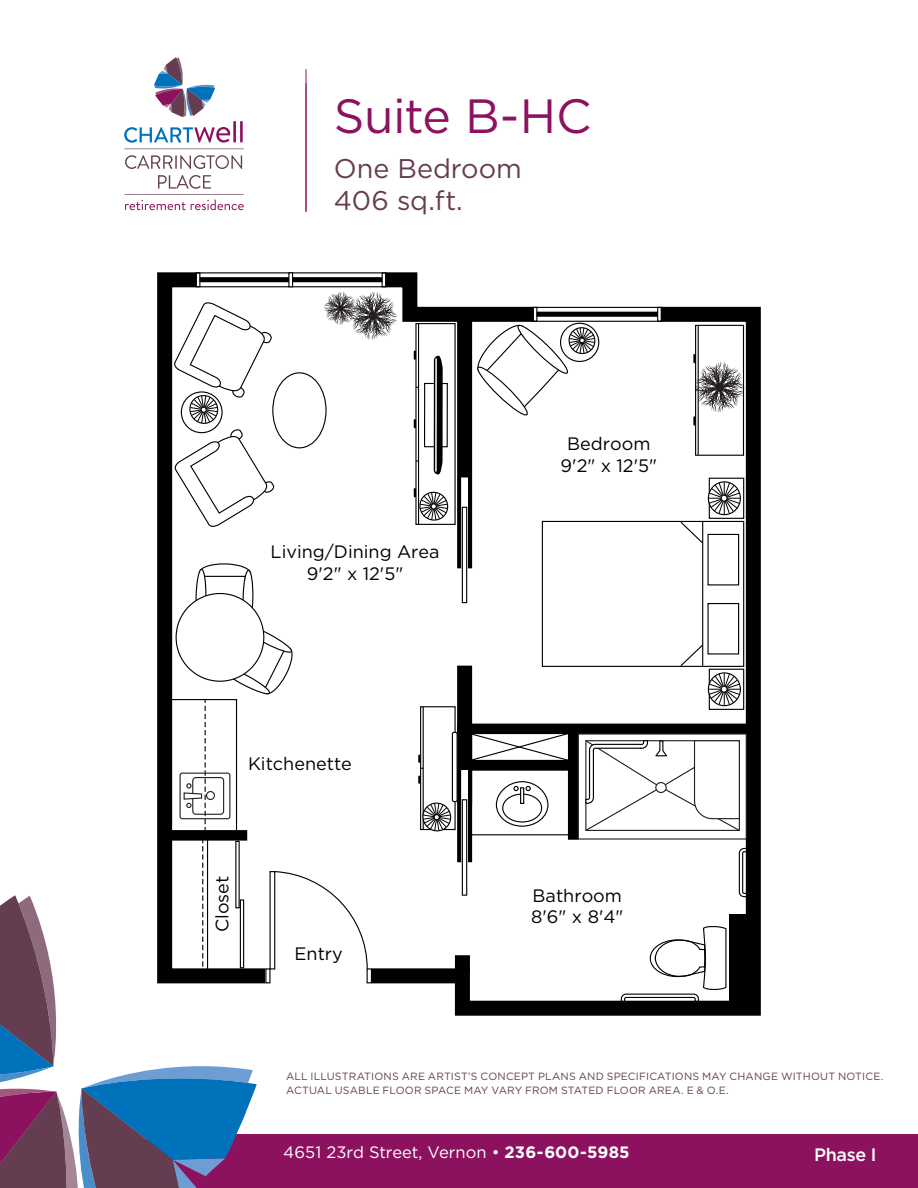
<style>
.page{position:relative;width:918px;height:1188px;background:#fff}
.page>*{position:absolute;margin:0;border:0;box-sizing:border-box;transform-origin:0 0}
.t1{font:48px "Gotham HTF";letter-spacing:-.015em;color:#8c1260}
.t2{font:27px/31.5px "Gotham HTF";color:#653d51}
.t3{font:18px/21.6px "Gotham HTF";color:#020202;text-align:center}
.t4{font:18px "Gotham HTF";color:#000100}
.t5{font:500 18px "Gotham HTF";letter-spacing:-.02em;color:#fff}
.t6{font:18px "Gotham HTF";color:#000}
.t7{font:16.5px "Gotham HTF";letter-spacing:.005em;color:#fff}
.t8{font:10.5px/13.5px "Gotham HTF";letter-spacing:.015em;color:#653d51}
.s1{color:#000100}
.s2{font-weight:700}
</style>
<div class="page">
<div style="left:147px;top:1134px;width:771px;height:54px;background:#8c1260"></div>
<hr style="left:306px;top:69px;width:1px;height:143px;background:#8c1260">
<svg style="left:124px;top:127px;width:106px;height:16px"></svg>
<hr style="left:233px;top:121px;width:3px;height:21px;background:#8c1260">
<hr style="left:240px;top:121px;width:3px;height:21px;background:#8c1260">
<svg style="left:154px;top:57px;width:61px;height:60px"></svg>
<svg style="left:124px;top:149px;width:120px;height:20px"></svg>
<svg style="left:124px;top:175px;width:120px;height:35px"></svg>
<div style="left:196px;top:272px;width:190px;height:15px;border:1px solid #000"></div>
<div style="left:200px;top:277px;width:182px;height:5px;background:#000"></div>
<hr style="left:289px;top:273px;width:4px;height:14px;background:#fff">
<div style="left:288px;top:272px;width:5px;height:15px;border:1px solid #000"></div>
<svg style="left:157px;top:272px;width:124px;height:712px"></svg>
<svg style="left:366px;top:306px;width:395px;height:710px"></svg>
<div style="left:455px;top:955px;width:15px;height:16px;background:#000"></div>
<div style="left:457px;top:724px;width:15px;height:138px;background:#000"></div>
<div style="left:457px;top:666px;width:15px;height:138px;background:#000"></div>
<div style="left:469px;top:724px;width:279px;height:10px;background:#000"></div>
<div style="left:568px;top:731px;width:10px;height:109px;background:#000"></div>
<div style="left:467px;top:760px;width:103px;height:10px;background:#000"></div>
<div style="left:168px;top:830px;width:79px;height:11px;background:#000"></div>
<svg style="left:266px;top:969px;width:4px;height:14px"></svg>
<hr style="left:367px;top:969px;width:4px;height:14px;background:#fff">
<div style="left:367px;top:968px;width:5px;height:15px;border:1px solid #000"></div>
<svg style="left:274px;top:870px;width:94px;height:100px"></svg>
<svg style="left:472px;top:734px;width:96px;height:26px"></svg>
<svg style="left:0;top:841px;width:257px;height:347px"></svg>
<div style="left:180px;top:773px;width:50px;height:46px;border:1px solid #231f20;border-radius:2px"></div>
<div style="left:170px;top:699px;width:67px;height:133px;border:1px solid #000"></div>
<div style="left:578px;top:733px;width:169px;height:107px;border:1px solid #231f20"></div>
<svg style="left:584px;top:739px;width:157px;height:93px"></svg>
<div style="left:469px;top:769px;width:101px;height:66px;border:1px solid #000"></div>
<svg style="left:495px;top:781px;width:54px;height:46px"></svg>
<svg style="left:738px;top:847px;width:10px;height:51px"></svg>
<svg style="left:620px;top:926px;width:107px;height:76px"></svg>
<div style="left:729px;top:914px;width:18px;height:90px;background:#000"></div>
<svg style="left:461px;top:770px;width:7px;height:126px"></svg>
<div style="left:421px;top:707px;width:34px;height:123px;background:#fff"></div>
<div style="left:420px;top:706px;width:36px;height:124px;border:1px solid #000"></div>
<hr style="left:423px;top:707px;width:1px;height:122px;background:#000">
<svg style="left:418px;top:756px;width:2px;height:6px"></svg>
<svg style="left:418px;top:777px;width:2px;height:6px"></svg>
<div style="left:696px;top:325px;width:47px;height:130px;background:#fff"></div>
<div style="left:695px;top:325px;width:49px;height:131px;border:1px solid #000"></div>
<hr style="left:698px;top:326px;width:1px;height:129px;background:#000">
<div style="left:199px;top:564px;width:52px;height:19px;background:#fff;border-radius:50%"></div>
<div style="left:199px;top:563px;width:52px;height:20px;border:1px solid #000;border-radius:50%"></div>
<svg style="left:183px;top:575px;width:110px;height:255px"></svg>
<svg style="left:196px;top:569px;width:10px;height:55px"></svg>
<div style="left:195px;top:569px;width:12px;height:56px;border:1px solid #000;border-radius:50%"></div>
<svg style="left:243px;top:570px;width:10px;height:55px"></svg>
<div style="left:242px;top:570px;width:12px;height:56px;border:1px solid #000;border-radius:50%"></div>
<div style="left:176px;top:594px;width:88px;height:87px;background:#fff;border-radius:50%"></div>
<div style="left:542px;top:521px;width:202px;height:145px;background:#fff"></div>
<div style="left:542px;top:521px;width:202px;height:146px;border:1px solid #000"></div>
<div style="left:709px;top:669px;width:35px;height:40px;background:#fff"></div>
<div style="left:709px;top:669px;width:35px;height:41px;border:1px solid #000"></div>
<div style="left:708px;top:673px;width:32px;height:33px;background:#484848;border-radius:50%"></div>
<div style="left:708px;top:672px;width:33px;height:34px;border:1px solid #000;border-radius:50%"></div>
<svg style="left:708px;top:673px;width:32px;height:32px"></svg>
<div style="left:721px;top:686px;width:6px;height:7px;border:1px solid #000;border-radius:50%"></div>
<div style="left:709px;top:478px;width:35px;height:40px;background:#fff"></div>
<div style="left:709px;top:478px;width:35px;height:41px;border:1px solid #000"></div>
<div style="left:708px;top:482px;width:32px;height:33px;background:#505050;border-radius:50%"></div>
<div style="left:708px;top:481px;width:33px;height:34px;border:1px solid #000;border-radius:50%"></div>
<svg style="left:708px;top:482px;width:32px;height:32px"></svg>
<hr style="left:702px;top:522px;width:1px;height:144px;background:#000">
<svg style="left:679px;top:521px;width:25px;height:24px"></svg>
<svg style="left:679px;top:643px;width:25px;height:24px"></svg>
<div style="left:707px;top:534px;width:32px;height:51px;border:1px solid #000"></div>
<div style="left:707px;top:603px;width:32px;height:52px;border:1px solid #000"></div>
<svg style="left:174px;top:301px;width:102px;height:227px"></svg>
<div style="left:181px;top:391px;width:42px;height:42px;border:1px solid #000;border-radius:50%"></div>
<div style="left:560px;top:323px;width:39px;height:39px;border:1px solid #000;border-radius:50%"></div>
<svg style="left:693px;top:355px;width:52px;height:70px"></svg>
<svg style="left:420px;top:800px;width:34px;height:32px"></svg>
<div style="left:452px;top:732px;width:5px;height:70px;background:#fff;border-radius:2px"></div>
<div style="left:452px;top:732px;width:6px;height:70px;border:1px solid #010101;border-radius:2px"></div>
<div style="left:273px;top:373px;width:53px;height:75px;background:#fff;border-radius:50%"></div>
<div style="left:272px;top:372px;width:55px;height:76px;border:1px solid #000;border-radius:50%"></div>
<svg style="left:324px;top:272px;width:274px;height:331px"></svg>
<h1 class="t1" style="left:334px;top:90px;width:259px">Suite B-HC</h1>
<h2 class="t2" style="left:334px;top:152px;width:190px">One Bedroom<br>406 sq.ft.</h2>
<h3 class="t3" style="left:271px;top:541px;width:171px">Living/Dining Area<br>9<span class="s1">'</span>2<span class="s1">" x</span> 12<span class="s1">'</span>5<span class="s1">"</span></h3>
<h3 class="t3" style="left:561px;top:433px;width:98px">Bedroom<br>9<span class="s1">'</span>2<span class="s1">" x</span> 12<span class="s1">'</span>5<span class="s1">"</span></h3>
<h3 class="t3" style="left:248px;top:752px;width:105px">Kitchenette</h3>
<h3 class="t6" style="left:212px;top:932px;width:58px;rotate:-90deg">Closet</h3>
<h3 class="t4" style="left:295px;top:944px;width:50px">Entry</h3>
<h3 class="t3" style="left:533px;top:884px;width:91px">Bathroom</h3>
<h3 class="t4" style="left:531px;top:907px;width:94px">8'6" x 8'4"</h3>
<p class="t8" style="left:286px;top:1069px;width:599px">ALL ILLUSTRATIONS ARE ARTIST’S CONCEPT PLANS AND SPECIFICATIONS MAY CHANGE WITHOUT NOTICE.<br>ACTUAL USABLE FLOOR SPACE MAY VARY FROM STATED FLOOR AREA. E &amp; O.E.</p>
<h3 class="t7" style="left:283px;top:1143px;width:348px">4651 23rd Street, Vernon • <span class="s2">236-600-5985</span></h3>
<h3 class="t5" style="left:814px;top:1144px;width:64px">Phase I</h3>
</div>
